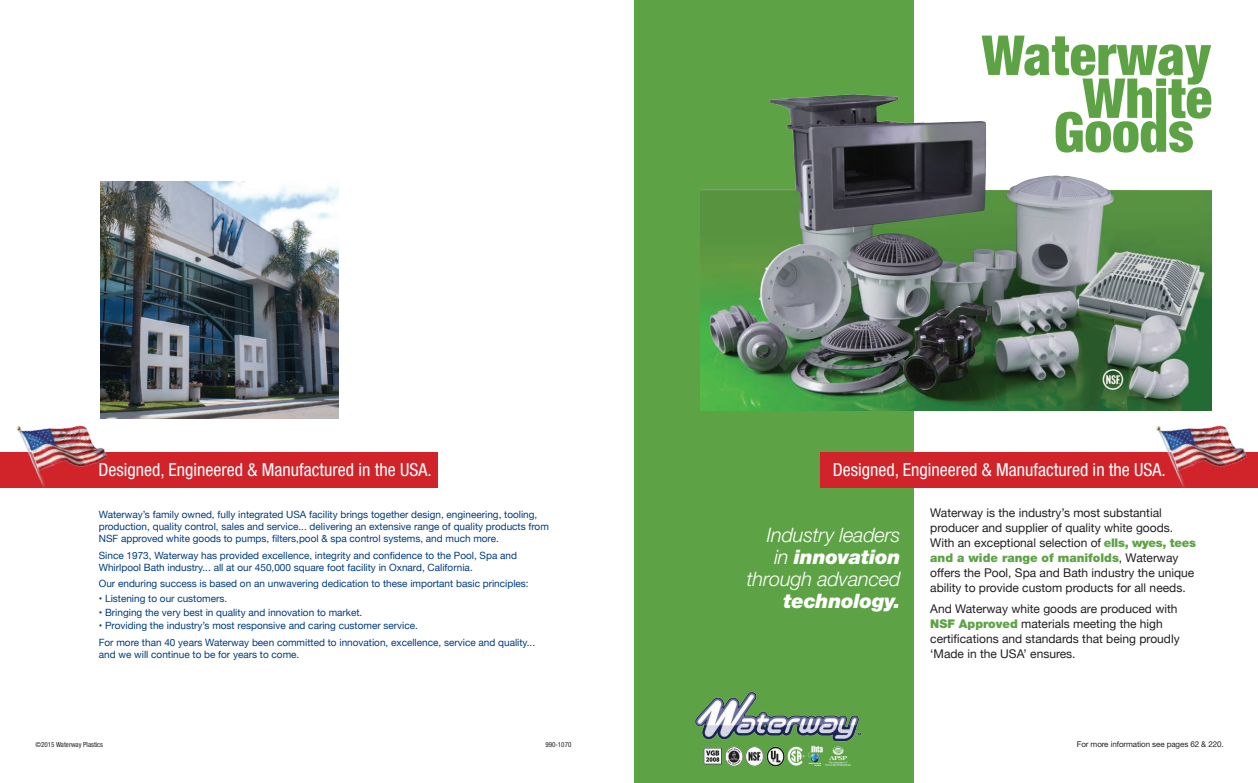
<style>
.page{position:relative;width:1258px;height:783px;background:#fff}
.page>*{position:absolute;margin:0;border:0;box-sizing:border-box;transform-origin:0 0}
.t1{font:900 condensed 55.1px/42.9px "Helvetica Neue";color:#5da345;text-align:right}
.t2{font:italic 300 20px/22px "Helvetica Neue";letter-spacing:-.01em;color:#fff;text-align:right}
.t3{font:italic 900 20px "Helvetica Neue";letter-spacing:-.01em;color:#fff}
.t4{font:condensed 18px "Helvetica Neue";color:#fff}
.t5{font:12px/15px "Helvetica Neue";color:#231f20}
.t6{font:10px/12px "Helvetica Neue";color:#013c7f}
.t7{font:8px "Helvetica Neue";letter-spacing:-.01em;color:#231f20}
.t8{font:condensed 7px "Helvetica Neue";color:#231f20}
.s1{font-weight:900}
.s2{font-weight:900;color:#5da345}
</style>
<div class="page">
<div style="left:635px;top:0;width:279px;height:783px;background:#5da345"></div>
<img style="left:703px;top:748px;width:148px;height:19px">
<img style="left:695px;top:691px;width:166px;height:57px">
<div style="left:820px;top:452px;width:438px;height:36px;background:#d1232a"></div>
<img style="left:1156px;top:425px;width:91px;height:63px">
<img style="left:701px;top:94px;width:511px;height:317px">
<img style="left:101px;top:181px;width:237px;height:238px">
<div style="left:0;top:452px;width:438px;height:36px;background:#d1232a"></div>
<img style="left:16px;top:394px;width:111px;height:94px">
<h1 class="t1" style="left:982px;top:33px;width:232px">Waterway<br>White</h1>
<h1 class="t1" style="left:1054px;top:110px;width:141px">Goods</h1>
<h3 class="t4" style="left:99px;top:460px;width:335px">Designed, Engineered &amp; Manufactured in the USA.</h3>
<h3 class="t4" style="left:833px;top:460px;width:335px">Designed, Engineered &amp; Manufactured in the USA.</h3>
<p class="t6" style="left:99px;top:509px;width:452px">Waterway’s family owned, fully integrated USA facility brings together design, engineering, tooling, production, quality control, sales and service... delivering an extensive range of quality products from<br>NSF approved white goods to pumps, filters,pool &amp; spa control systems, and much more.</p>
<p class="t6" style="left:99px;top:550px;width:420px">Since 1973, Waterway has provided excellence, integrity and confidence to the Pool, Spa and<br>Whirlpool Bath industry... all at our 450,000 square foot facility in Oxnard, California.</p>
<p class="t6" style="left:99px;top:578px;width:431px">Our enduring success is based on an unwavering dedication to these important basic principles:</p>
<p class="t6" style="left:99px;top:593px;width:130px">• Listening to our customers.</p>
<p class="t6" style="left:99px;top:607px;width:265px">• Bringing the very best in quality and innovation to market.</p>
<p class="t6" style="left:99px;top:618px;width:438px;line-height:16.5px">• Providing the industry’s most responsive and caring customer service.<br>For more than 40 years Waterway been committed to innovation, excellence, service and quality...</p>
<p class="t6" style="left:99px;top:649px;width:202px">and we will continue to be for years to come.</p>
<h2 class="t2" style="left:747px;top:524px;width:155px">Industry leaders<br>in <span class="s1">innovation </span>through advanced</h2>
<h2 class="t3" style="left:784px;top:589px;width:118px">technology.</h2>
<p class="t5" style="left:930px;top:506px;width:267px">Waterway is the industry’s most substantial producer and supplier of quality white goods.<br>With an exceptional selection of <span class="s2">ells, wyes, tees and a wide range of manifolds</span>, Waterway offers the Pool, Spa and Bath industry the unique ability to provide custom products for all needs.</p>
<p class="t5" style="left:930px;top:602px;width:251px">And Waterway white goods are produced with <span class="s2">NSF Approved</span> materials meeting the high certifications and standards that being proudly ‘Made in the USA’ ensures.</p>
<p class="t8" style="left:36px;top:740px;width:69px">©2015 Waterway Plastics</p>
<p class="t8" style="left:545px;top:740px;width:27px">990-1070</p>
<p class="t7" style="left:1077px;top:739px;width:148px">For more information see pages 62 &amp; 220.</p>
</div>
